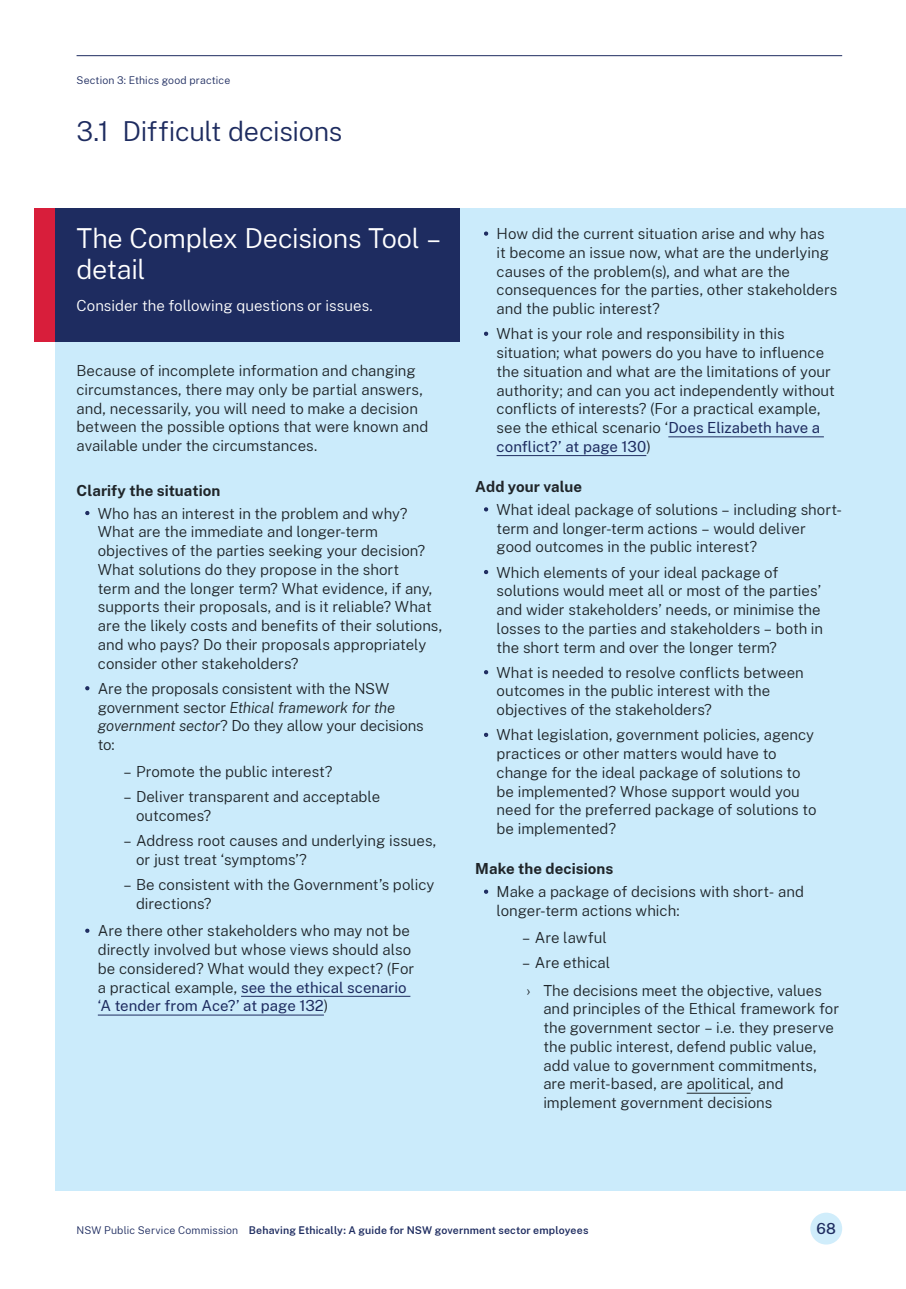
<style>
.page{position:relative;width:906px;height:1289px;background:#fff}
.page>*{position:absolute;margin:0;border:0;box-sizing:border-box;transform-origin:0 0}
._02_Heading_2_18pt_L{font:300 27px/31.5px "Public Sans";letter-spacing:-.01em;color:#fff}
._02_Heading_2_18pt_L-2{font:300 27px "Public Sans";letter-spacing:-.01em;color:#1e2c60}
._07_Body_Bullets_Ind{font:300 15px/18.8px "Public Sans";color:#1f2529}
._07_Body_10pt_Light{font:300 15px/18.8px "Public Sans";color:#1f2529}
._07_Body_Bullets_Sec{font:300 15px/18.8px "Public Sans";color:#1f2529}
._05_Crosshead_5_10pt{font:700 15px "Public Sans";letter-spacing:.005em;color:#1f2529}
._07_Body_10pt_Light-2{font:300 15px "Public Sans";color:#fff}
.t1{font:500 15px "Public Sans";color:#1e2c60}
.t2{font:600 10.5px "Public Sans";letter-spacing:.02em;color:#1e2c60}
._09_Folio_Footer_Des{font:300 10.5px "Public Sans";letter-spacing:.015em;color:#1e2c60}
.s1{color:#1e2c60}
.s2{font-style:italic}
.s3{font-weight:400;color:#1e2c60}
.s4{font-weight:300}
</style>
<div class="page">
<div style="left:55px;top:209px;width:851px;height:982px;background:#cbebfb"></div>
<hr style="left:668px;top:436px;width:156px;height:1px;background:#1e2c60">
<hr style="left:496px;top:455px;width:150px;height:1px;background:#1e2c60">
<hr style="left:686px;top:1092px;width:64px;height:1px;background:#1f2529">
<div style="left:34px;top:209px;width:21px;height:133px;background:#d81e3b"></div>
<div style="left:55px;top:208px;width:404px;height:134px;background:#1e2c60"></div>
<hr style="left:241px;top:995px;width:169px;height:1px;background:#1e2c60">
<hr style="left:98px;top:1014px;width:226px;height:1px;background:#1e2c60">
<div style="left:810px;top:1212px;width:32px;height:32px;background:#cbebfb;border-radius:50%"></div>
<hr style="left:77px;top:55px;width:765px;height:1px;background:#1e2c60">
<p class="_09_Folio_Footer_Des" style="left:77px;top:73px;width:155px">Section 3: Ethics good practice</p>
<p class="_02_Heading_2_18pt_L-2" style="left:77px;top:113px;width:267px">3.1 Difficult decisions</p>
<p class="_02_Heading_2_18pt_L" style="left:77px;top:221px;width:366px">The Complex Decisions Tool – detail</p>
<p class="_07_Body_10pt_Light-2" style="left:77px;top:295px;width:298px">Consider the following questions or issues.</p>
<p class="_07_Body_10pt_Light" style="left:77px;top:361px;width:353px">Because of incomplete information and changing circumstances, there may only be partial answers, and, necessarily, you will need to make a decision between the possible options that were known and available under the circumstances.</p>
<p class="_05_Crosshead_5_10pt" style="left:77px;top:479px;width:145px">Clarify the situation</p>
<p class="_07_Body_Bullets_Ind" style="left:98px;top:503px;width:346px;text-indent:-13px"><span class="s1">•</span> Who has an interest in the problem and why?<br>What are the immediate and longer-term objectives of the parties seeking your decision?<br>What solutions do they propose in the short<br>term and the longer term? What evidence, if any, supports their proposals, and is it reliable? What are the likely costs and benefits of their solutions, and who pays? Do their proposals appropriately consider other stakeholders?</p>
<p class="_07_Body_Bullets_Ind" style="left:98px;top:678px;width:327px;text-indent:-13px"><span class="s1">•</span> Are the proposals consistent with the NSW government sector <span class="s2">Ethical framework for the government sector</span>? Do they allow your decisions to:</p>
<p class="_07_Body_Bullets_Sec" style="left:123px;top:761px;width:211px">– Promote the public interest?</p>
<p class="_07_Body_Bullets_Sec" style="left:136px;top:787px;width:245px;text-indent:-13px">– Deliver transparent and acceptable outcomes?</p>
<p class="_07_Body_Bullets_Sec" style="left:136px;top:830px;width:302px;text-indent:-13px">– Address root causes and underlying issues, or just treat ‘symptoms’?</p>
<p class="_07_Body_Bullets_Sec" style="left:136px;top:874px;width:300px;text-indent:-13px">– Be consistent with the Government’s policy directions?</p>
<p class="_07_Body_Bullets_Ind" style="left:98px;top:920px;width:318px;text-indent:-13px"><span class="s1">•</span> Are there other stakeholders who may not be directly involved but whose views should also be considered? What would they expect? (For a practical example, <span class="s3">see the ethical scenario ‘A tender from Ace?’ at page 132</span>)</p>
<p class="_07_Body_Bullets_Ind" style="left:496px;top:224px;width:342px;text-indent:-13px"><span class="s1">•</span> How did the current situation arise and why has it become an issue now, what are the underlying causes of the problem(s), and what are the consequences for the parties, other stakeholders and the public interest?</p>
<p class="_07_Body_Bullets_Ind" style="left:496px;top:324px;width:340px;text-indent:-13px"><span class="s1">•</span> What is your role and responsibility in this situation; what powers do you have to influence the situation and what are the limitations of your authority; and can you act independently without conflicts of interests? (For a practical example, see the ethical scenario ‘<span class="s3">Does Elizabeth have a conflict?’ at page 130</span>)</p>
<p class="_05_Crosshead_5_10pt" style="left:475px;top:475px;width:108px">Add your value</p>
<p class="_07_Body_Bullets_Ind" style="left:496px;top:499px;width:347px;text-indent:-13px"><span class="s1">•</span> What ideal package of solutions – including short&shy;term and longer-term actions – would deliver good outcomes in the public interest?</p>
<p class="_07_Body_Bullets_Ind" style="left:496px;top:562px;width:328px;text-indent:-13px"><span class="s1">•</span> Which elements of your ideal package of solutions would meet all or most of the parties’ and wider stakeholders’ needs, or minimise the losses to the parties and stakeholders – both in the short term and over the longer term?</p>
<p class="_07_Body_Bullets_Ind" style="left:496px;top:662px;width:309px;text-indent:-13px"><span class="s1">•</span> What is needed to resolve conflicts between outcomes in the public interest with the objectives of the stakeholders?</p>
<p class="_07_Body_Bullets_Ind" style="left:496px;top:725px;width:321px;text-indent:-13px"><span class="s1">•</span> What legislation, government policies, agency practices or other matters would have to change for the ideal package of solutions to be implemented? Whose support would you need for the preferred package of solutions to be implemented?</p>
<p class="_05_Crosshead_5_10pt" style="left:475px;top:857px;width:140px">Make the decisions</p>
<p class="_07_Body_Bullets_Ind" style="left:496px;top:881px;width:309px;text-indent:-13px"><span class="s1">•</span> Make a package of decisions with short- and longer-term actions which:</p>
<p class="_07_Body_Bullets_Sec" style="left:522px;top:927px;width:86px">– Are lawful</p>
<p class="_07_Body_Bullets_Sec" style="left:522px;top:952px;width:90px">– Are ethical</p>
<p class="_07_Body_Bullets_Ind" style="left:543px;top:980px;width:297px;text-indent:-17px">› The decisions meet the objective, values and principles of the Ethical framework for the government sector – i.e. they preserve the public interest, defend public value, add value to government commitments, are merit-based, are apolitical, and implement government decisions</p>
<p class="t2" style="left:77px;top:1222px;width:513px"><span class="s4">NSW Public Service Commission</span> Behaving Ethically: A guide for NSW government sector employees</p>
<p class="t1" style="left:816px;top:1217px;width:21px">68</p>
</div>
